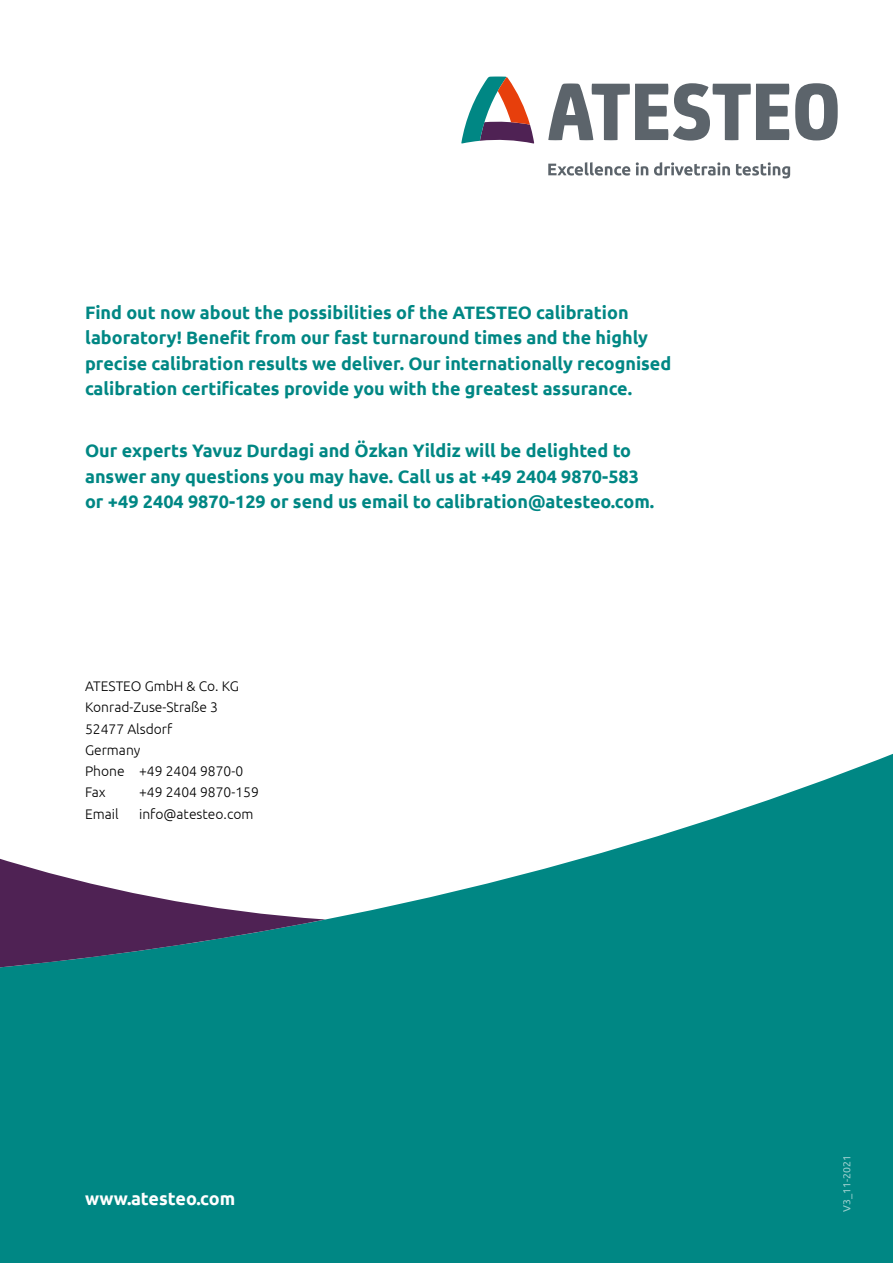
<style>
.page{position:relative;width:893px;height:1263px;background:#fff}
.page>*{position:absolute;margin:0;border:0;box-sizing:border-box;transform-origin:0 0}
.t1{font:700 18px/25.5px "Ubuntu";color:#008784}
.t2{font:700 18px "Ubuntu";color:#fff}
.t3{font:300 13.8px/21.3px "Ubuntu";color:#000}
.t4{font:10.5px "Ubuntu";color:#fff}
</style>
<div class="page">
<svg style="left:0;top:753px;width:893px;height:510px;fill:#008784"></svg>
<svg style="left:0;top:855px;width:325px;height:113px"></svg>
<svg style="left:795px;top:83px;width:43px;height:57px"></svg>
<svg style="left:548px;top:83px;width:241px;height:58px"></svg>
<svg style="left:461px;top:77px;width:73px;height:67px"></svg>
<svg style="left:548px;top:162px;width:242px;height:16px"></svg>
<p class="t1" style="left:85px;top:299px;width:588px">Find out now about the possibilities of the ATESTEO calibration laboratory! Benefit from our fast turnaround times and the highly precise calibration results we deliver. Our internationally recognised calibration certificates provide you with the greatest assurance.</p>
<p class="t1" style="left:85px;top:438px;width:571px">Our experts Yavuz Durdagi and Özkan Yildiz will be delighted to answer any questions you may have. Call us at +49 2404 9870-583 or +49 2404 9870-129 or send us email to calibration@atesteo.com.</p>
<p class="t3" style="left:85px;top:675px;width:160px">ATESTEO GmbH &amp; Co. KG<br>Konrad-Zuse-Straße 3<br>52477 Alsdorf<br>Germany<br>Phone +49 2404 9870-0<br>Fax</p>
<p class="t3" style="left:139px;top:781px;width:121px">+49 2404 9870-159</p>
<p class="t3" style="left:85px;top:803px;width:35px">Email</p>
<p class="t3" style="left:139px;top:803px;width:116px">info@atesteo.com</p>
<p class="t2" style="left:85px;top:1187px;width:152px">www.atesteo.com</p>
<p class="t4" style="left:840px;top:1212px;width:58px;rotate:-90deg">V3_11-2021</p>
</div>
